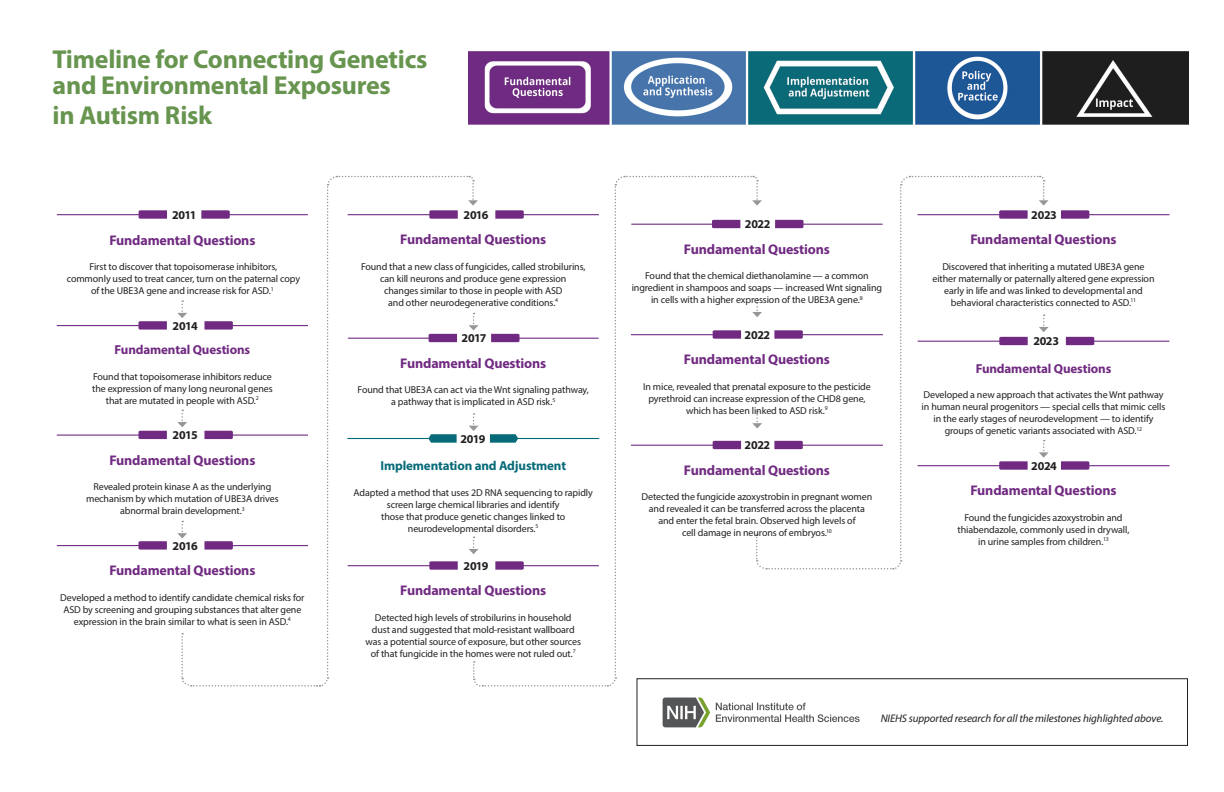
<style>
.page{position:relative;width:1224px;height:792px;background:#fff}
.page>*{position:absolute;margin:0;border:0;box-sizing:border-box;transform-origin:0 0}
.t1{font:700 26px/26px "Myriad Pro";letter-spacing:-.01em;color:#67954f}
.t2{font:700 14px "Myriad Pro";letter-spacing:-.01em;color:#702a81}
.t3{font:700 13px "Myriad Pro";letter-spacing:-.01em;color:#702a81}
.t4{font:700 13px "Myriad Pro";letter-spacing:-.01em;color:#076a78}
.t5{font:700 12px "Myriad Pro";letter-spacing:-.06em;color:#231f20}
.Paragraph_Style_1{font:italic 11px "Myriad Pro";letter-spacing:-.01em;color:#231f20}
.Paragraph_Milestones{font:10px/12px "Myriad Pro";letter-spacing:-.01em;color:#231f20;text-align:center}
</style>
<div class="page">
<img style="left:468px;top:51px;width:720px;height:73px">
<svg style="left:57px;top:210px;width:110px;height:9px"></svg>
<svg style="left:57px;top:321px;width:110px;height:9px"></svg>
<svg style="left:57px;top:431px;width:110px;height:8px"></svg>
<svg style="left:57px;top:541px;width:110px;height:9px"></svg>
<svg style="left:1061px;top:210px;width:109px;height:9px"></svg>
<svg style="left:1066px;top:337px;width:103px;height:8px"></svg>
<svg style="left:177px;top:175px;width:872px;height:512px"></svg>
<svg style="left:1061px;top:461px;width:109px;height:9px"></svg>
<svg style="left:663px;top:698px;width:47px;height:29px"></svg>
<svg style="left:716px;top:703px;width:144px;height:19px"></svg>
<div style="left:636px;top:678px;width:552px;height:68px;border:1px solid #231f20"></div>
<h1 class="t1" style="left:53px;top:46px;width:376px">Timeline for Connecting Genetics and Environmental Exposures</h1>
<h1 class="t1" style="left:53px;top:102px;width:161px">in Autism Risk</h1>
<h2 class="t5" style="left:172px;top:207px;width:26px">2011</h2>
<h3 class="t2" style="left:109px;top:231px;width:148px">Fundamental Questions</h3>
<p class="Paragraph_Milestones" style="left:67px;top:261px;width:235px">First to discover that topoisomerase inhibitors, commonly used to treat cancer, turn on the paternal copy of the UBE3A gene and increase risk for ASD.<sup>1</sup></p>
<h2 class="t5" style="left:173px;top:318px;width:27px">2014</h2>
<h3 class="t3" style="left:115px;top:341px;width:137px">Fundamental Questions</h3>
<p class="Paragraph_Milestones" style="left:92px;top:370px;width:182px">Found that topoisomerase inhibitors reduce the expression of many long neuronal genes that are mutated in people with ASD.<sup>2</sup></p>
<h2 class="t5" style="left:173px;top:427px;width:27px">2015</h2>
<h3 class="t2" style="left:109px;top:451px;width:148px">Fundamental Questions</h3>
<p class="Paragraph_Milestones" style="left:86px;top:481px;width:194px">Revealed protein kinase A as the underlying mechanism by which mutation of UBE3A drives abnormal brain development.<sup>3</sup></p>
<h2 class="t5" style="left:173px;top:538px;width:27px">2016</h2>
<h3 class="t2" style="left:109px;top:561px;width:148px">Fundamental Questions</h3>
<p class="Paragraph_Milestones" style="left:60px;top:591px;width:246px">Developed a method to identify candidate chemical risks for<br>ASD by screening and grouping substances that alter gene expression in the brain similar to what is seen in ASD.<sup>4</sup></p>
<h2 class="t5" style="left:463px;top:207px;width:27px">2016</h2>
<h3 class="t2" style="left:400px;top:230px;width:148px">Fundamental Questions</h3>
<p class="Paragraph_Milestones" style="left:361px;top:260px;width:226px">Found that a new class of fungicides, called strobilurins, can kill neurons and produce gene expression<br>changes similar to those in people with ASD<br>and other neurodegenerative conditions.<sup>4</sup></p>
<h2 class="t5" style="left:462px;top:330px;width:27px">2017</h2>
<h3 class="t2" style="left:400px;top:354px;width:148px">Fundamental Questions</h3>
<p class="Paragraph_Milestones" style="left:358px;top:384px;width:233px">Found that UBE3A can act via the Wnt signaling pathway, a pathway that is implicated in ASD risk.<sup>5</sup></p>
<p class="t5" style="left:460px;top:431px;width:27px">2019</p>
<h3 class="t4" style="left:380px;top:457px;width:187px">Implementation and Adjustment</h3>
<p class="Paragraph_Milestones" style="left:354px;top:486px;width:241px">Adapted a method that uses 2D RNA sequencing to rapidly screen large chemical libraries and identify<br>those that produce genetic changes linked to neurodevelopmental disorders.<sup>5</sup></p>
<h2 class="t5" style="left:463px;top:558px;width:27px">2019</h2>
<h3 class="t2" style="left:400px;top:581px;width:148px">Fundamental Questions</h3>
<p class="Paragraph_Milestones" style="left:366px;top:611px;width:217px">Detected high levels of strobilurins in household dust and suggested that mold-resistant wallboard was a potential source of exposure, but other sources of that fungicide in the homes were not ruled out.<sup>7</sup></p>
<h2 class="t5" style="left:745px;top:216px;width:27px">2022</h2>
<h3 class="t2" style="left:684px;top:240px;width:148px">Fundamental Questions</h3>
<p class="Paragraph_Milestones" style="left:632px;top:270px;width:252px">Found that the chemical diethanolamine — a common ingredient in shampoos and soaps — increased Wnt signaling in cells with a higher expression of the UBE3A gene.<sup>8</sup></p>
<h2 class="t5" style="left:745px;top:327px;width:27px">2022</h2>
<h3 class="t2" style="left:684px;top:350px;width:148px">Fundamental Questions</h3>
<p class="Paragraph_Milestones" style="left:643px;top:380px;width:229px">In mice, revealed that prenatal exposure to the pesticide pyrethroid can increase expression of the CHD8 gene, which has been linked to ASD risk.<sup>9</sup></p>
<h2 class="t5" style="left:745px;top:437px;width:27px">2022</h2>
<h3 class="t2" style="left:684px;top:461px;width:148px">Fundamental Questions</h3>
<p class="Paragraph_Milestones" style="left:642px;top:491px;width:232px">Detected the fungicide azoxystrobin in pregnant women and revealed it can be transferred across the placenta and enter the fetal brain. Observed high levels of<br>cell damage in neurons of embryos.<sup>10</sup></p>
<h2 class="t5" style="left:1031px;top:207px;width:27px">2023</h2>
<h3 class="t2" style="left:970px;top:230px;width:148px">Fundamental Questions</h3>
<p class="Paragraph_Milestones" style="left:932px;top:260px;width:224px">Discovered that inheriting a mutated UBE3A gene either maternally or paternally altered gene expression early in life and was linked to developmental and behavioral characteristics connected to ASD.<sup>11</sup></p>
<h2 class="t5" style="left:1033px;top:333px;width:27px">2023</h2>
<h3 class="t3" style="left:976px;top:360px;width:137px">Fundamental Questions</h3>
<p class="Paragraph_Milestones" style="left:922px;top:389px;width:245px">Developed a new approach that activates the Wnt pathway in human neural progenitors — special cells that mimic cells in the early stages of neurodevelopment — to identify groups of genetic variants associated with ASD.<sup>12</sup></p>
<h2 class="t5" style="left:1031px;top:458px;width:27px">2024</h2>
<h3 class="t2" style="left:970px;top:481px;width:148px">Fundamental Questions</h3>
<p class="Paragraph_Milestones" style="left:958px;top:511px;width:173px">Found the fungicides azoxystrobin and thiabendazole, commonly used in drywall, in urine samples from children.<sup>13</sup></p>
<p class="Paragraph_Style_1" style="left:881px;top:711px;width:284px">NIEHS supported research for all the milestones highlighted above.</p>
</div>
